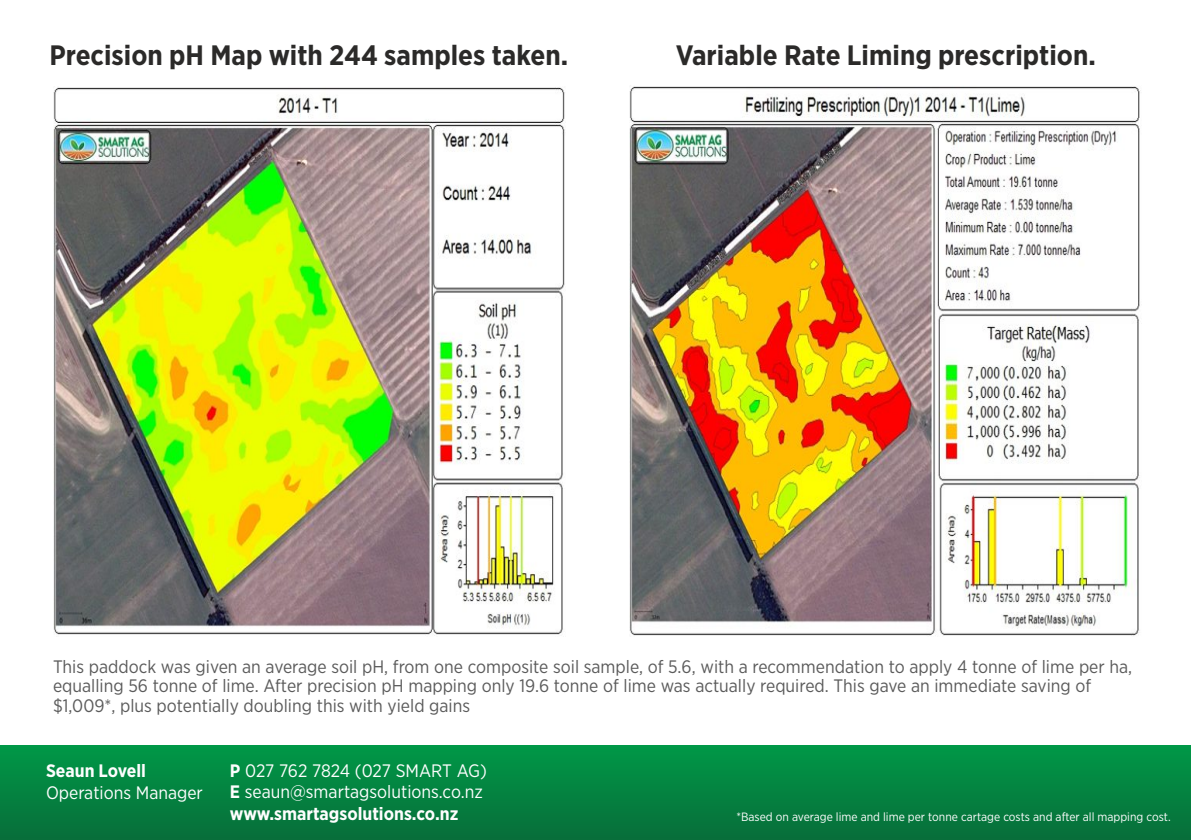
<style>
.page{position:relative;width:1191px;height:840px;background:#fff}
.page>*{position:absolute;margin:0;border:0;box-sizing:border-box;transform-origin:0 0}
.t1{font:700 28px "Gotham Narrow";color:#2b2a29}
.t2{font:18px/19.4px "Gotham Narrow";color:#5b5b5b}
.t3{font:18px/21.6px "Gotham Narrow";color:#fefefe}
.t4{font:700 18px "Gotham Narrow";color:#fefefe}
.t5{font:12px "Gotham Narrow";color:#fefefe}
.s1{font-weight:700}
</style>
<div class="page">
<img style="left:53px;top:87px;width:512px;height:549px">
<img style="left:630px;top:86px;width:511px;height:550px">
<div style="left:0;top:745px;width:1191px;height:94px;background:linear-gradient(to bottom,#009847,#086e3a)"></div>
<h1 class="t1" style="left:49px;top:43px;width:520px">Precision pH Map with 244 samples taken.</h1>
<h1 class="t1" style="left:675px;top:43px;width:422px">Variable Rate Liming prescription.</h1>
<p class="t2" style="left:53px;top:657px;width:1080px">This paddock was given an average soil pH, from one composite soil sample, of 5.6, with a recommendation to apply 4 tonne of lime per ha, equalling 56 tonne of lime. After precision pH mapping only 19.6 tonne of lime was actually required. This gave an immediate saving of $1,009*, plus potentially doubling this with yield gains</p>
<p class="t4" style="left:46px;top:762px;width:101px">Seaun Lovell</p>
<p class="t3" style="left:46px;top:781px;width:158px">Operations Manager</p>
<p class="t3" style="left:230px;top:760px;width:259px"><span class="s1">P</span> 027 762 7824 (027 SMART AG)<br><span class="s1">E</span> seaun@smartagsolutions.co.nz <span class="s1">www.smartagsolutions.co.nz</span></p>
<p class="t5" style="left:736px;top:810px;width:436px">*Based on average lime and lime per tonne cartage costs and after all mapping cost.</p>
</div>
